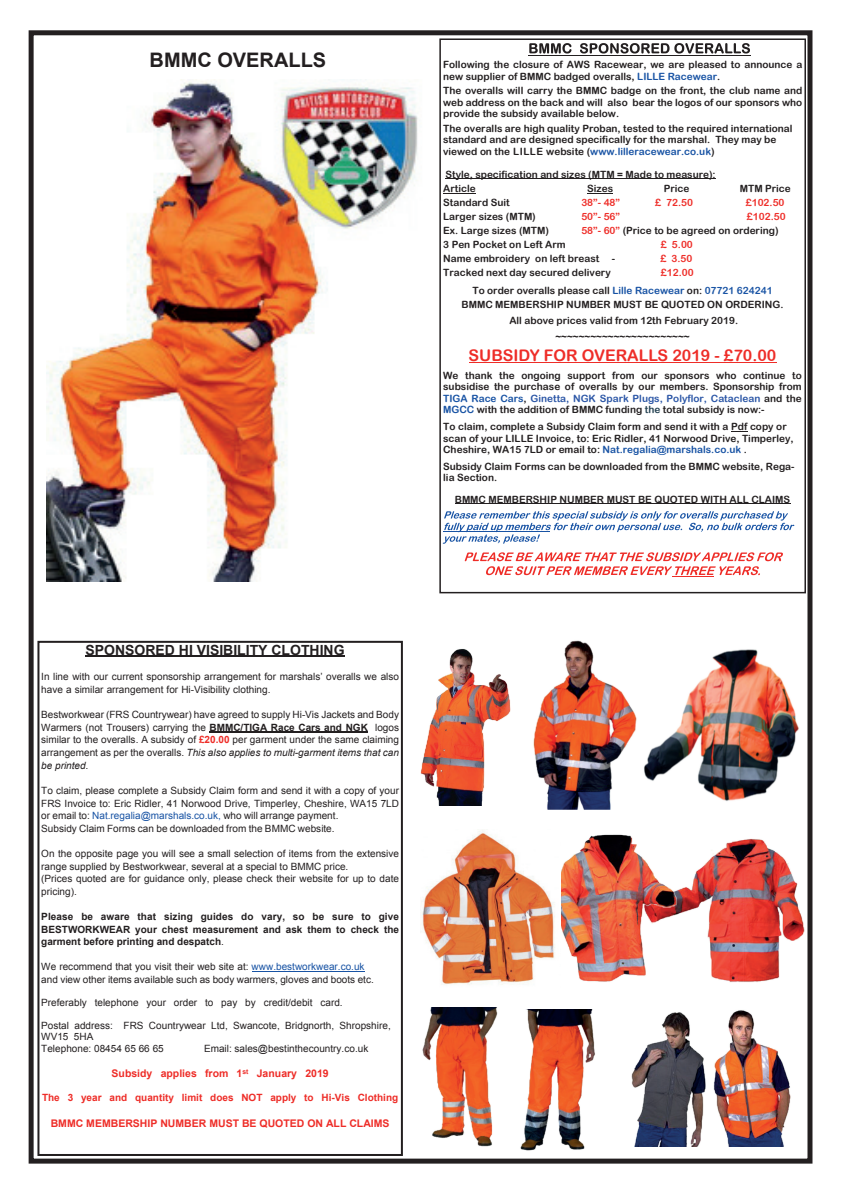
<style>
.page{position:relative;width:842px;height:1191px;background:#fff}
.page>*{position:absolute;margin:0;border:0;box-sizing:border-box;transform-origin:0 0}
.t1{font:700 20px "Arial";color:#231f20}
.t2{font:16px "Arial Rounded MT Bold";color:#ee2d28}
.t3{font:700 14px "Arial";color:#231f20}
.t4{font:700 10.5px "Arial";color:#ee2d28}
.t5{font:10px/11.6px "Arial Rounded MT Bold";color:#231f20}
.t6{font:10px/12.6px "Arial";color:#231f20}
.t7{font:700 10px/12.6px "Arial";color:#231f20;text-align:justify}
.t8{font:700 10px "Arial";color:#ee2d28}
.t9{font:10px "Arial Rounded MT Bold";color:#ee2d28}
.s1{color:#1853a4}
.s2{color:#ee2d28}
.s3{color:#2b56a6}
.s4{color:#254252}
.s5{font-weight:700}
.s6{font-weight:700;color:#ee2d28}
.s7{font-style:italic}
.s8{font-weight:400}
</style>
<div class="page">
<div style="left:29px;top:30px;width:783px;height:1133px;border:5px solid #231f20"></div>
<div style="left:439px;top:38px;width:367px;height:555px;border:2px solid #231f20"></div>
<svg style="left:529px;top:43px;width:42px;height:11px"></svg>
<svg style="left:580px;top:43px;width:170px;height:11px"></svg>
<hr style="left:528px;top:55px;width:222px;height:1px;background:#231f20">
<hr style="left:445px;top:179px;width:271px;height:1px;background:#231f20">
<hr style="left:443px;top:193px;width:33px;height:1px;background:#231f20">
<svg style="left:587px;top:193px;width:26px;height:1px"></svg>
<hr style="left:469px;top:362px;width:307px;height:1px;background:#ee2d28">
<svg style="left:731px;top:431px;width:16px;height:1px"></svg>
<hr style="left:455px;top:503px;width:335px;height:1px;background:#231f20">
<svg style="left:443px;top:511px;width:351px;height:33px"></svg>
<hr style="left:672px;top:576px;width:42px;height:1px;background:#ee2d28">
<svg style="left:465px;top:552px;width:318px;height:23px"></svg>
<div style="left:37px;top:641px;width:366px;height:515px;border:2px solid #231f20"></div>
<hr style="left:86px;top:655px;width:259px;height:2px;background:#231f20">
<hr style="left:210px;top:731px;width:158px;height:1px;background:#231f20">
<hr style="left:252px;top:971px;width:113px;height:1px;background:#1853a4">
<img style="left:420px;top:649px;width:91px;height:156px">
<img style="left:533px;top:640px;width:266px;height:169px">
<img style="left:685px;top:838px;width:120px;height:144px">
<img style="left:631px;top:1010px;width:160px;height:137px">
<img style="left:561px;top:834px;width:124px;height:148px">
<img style="left:422px;top:1007px;width:76px;height:140px">
<img style="left:520px;top:1009px;width:75px;height:142px">
<img style="left:421px;top:830px;width:134px;height:155px">
<img style="left:47px;top:79px;width:371px;height:502px">
<h1 class="t1" style="left:150px;top:53px;width:178px">BMMC OVERALLS</h1>
<p class="t5" style="left:443px;top:60px;width:361px">Following the closure of AWS Racewear, we are pleased to announce a new supplier of BMMC badged overalls, <span class="s1">LILLE Racewear</span>.</p>
<p class="t5" style="left:443px;top:86px;width:361px;text-align:justify">The overalls will carry the BMMC badge on the front, the club name and web address on the back and will also bear the logos of our sponsors who provide the subsidy available below.</p>
<p class="t5" style="left:443px;top:123px;width:351px">The overalls are high quality Proban, tested to the required international standard and are designed specifically for the marshal. They may be viewed on the LILLE website (<span class="s1">www.lilleracewear.co.uk</span>)</p>
<p class="t5" style="left:443px;top:168px;width:274px;line-height:14px">Style, specification and sizes (MTM = Made to measure):<br>Article</p>
<p class="t5" style="left:587px;top:184px;width:27px">Sizes</p>
<p class="t5" style="left:664px;top:184px;width:27px">Price</p>
<p class="t5" style="left:740px;top:184px;width:53px">MTM Price</p>
<p class="t5" style="left:443px;top:198px;width:68px">Standard Suit</p>
<p class="t9" style="left:581px;top:199px;width:40px">38”- 48”</p>
<p class="t9" style="left:655px;top:199px;width:39px">£ 72.50</p>
<p class="t9" style="left:746px;top:199px;width:40px">£102.50</p>
<p class="t5" style="left:443px;top:212px;width:94px">Larger sizes (MTM)</p>
<p class="t9" style="left:581px;top:213px;width:40px">50”- 56”</p>
<p class="t9" style="left:747px;top:213px;width:40px">£102.50</p>
<p class="t5" style="left:443px;top:226px;width:107px">Ex. Large sizes (MTM)</p>
<p class="t5" style="left:581px;top:226px;width:199px"><span class="s2">58”- 60”</span> (Price to be agreed on ordering)</p>
<p class="t5" style="left:443px;top:240px;width:124px">3 Pen Pocket on Left Arm</p>
<p class="t9" style="left:661px;top:241px;width:33px">£ 5.00</p>
<p class="t5" style="left:443px;top:254px;width:158px">Name embroidery on left breast</p>
<p class="t5" style="left:612px;top:254px;width:5px">-</p>
<p class="t9" style="left:660px;top:255px;width:33px">£ 3.50</p>
<p class="t5" style="left:443px;top:268px;width:169px">Tracked next day secured delivery</p>
<p class="t5" style="left:472px;top:264px;width:302px;line-height:18px;text-indent:188px"><span class="s2">£12.00<br></span>To order overalls please call <span class="s1">Lille Racewear</span> on: <span class="s1">07721 624241</span></p>
<p class="t5" style="left:461px;top:297px;width:323px;line-height:15.8px;text-align:center">BMMC MEMBERSHIP NUMBER MUST BE QUOTED ON ORDERING.<br>All above prices valid from 12th February 2019. ~~~~~~~~~~~~~~~~~~~~~~~</p>
<h2 class="t2" style="left:469px;top:349px;width:309px">SUBSIDY FOR OVERALLS 2019 - £70.00</h2>
<p class="t5" style="left:443px;top:370px;width:360px;text-align:justify">We thank the ongoing support from our sponsors who continue to subsidise the purchase of overalls by our members. Sponsorship from <span class="s1">TIGA Race Cars</span>, <span class="s3">Ginetta, NGK Spark Plugs, Polyflor, Cataclean</span> and the <span class="s1">MGCC</span> with the addition of BMMC funding <span class="s4">the</span> total subsidy is now:-</p>
<p class="t5" style="left:443px;top:421px;width:352px">To claim, complete a Subsidy Claim form and send it with a Pdf copy or scan of your LILLE Invoice, to: Eric Ridler, 41 Norwood Drive, Timperley,<br>Cheshire, WA15 7LD or email to: <span class="s1">Nat.regalia@marshals.co.uk</span> .</p>
<p class="t5" style="left:443px;top:461px;width:353px">Subsidy Claim Forms can be downloaded from the BMMC website, Rega&shy;lia Section.</p>
<p class="t5" style="left:455px;top:494px;width:337px">BMMC MEMBERSHIP NUMBER MUST BE QUOTED WITH ALL CLAIMS</p>
<h3 class="t3" style="left:86px;top:644px;width:261px">SPONSORED HI VISIBILITY CLOTHING</h3>
<p class="t6" style="left:41px;top:671px;width:359px">In line with our current sponsorship arrangement for marshals’ overalls we also have a similar arrangement for Hi-Visibility clothing.</p>
<p class="t6" style="left:41px;top:709px;width:359px;text-align:justify">Bestworkwear (FRS Countrywear) have agreed to supply Hi-Vis Jackets and Body Warmers (not Trousers) carrying the <span class="s5">BMMC/TIGA Race Cars and NGK</span> logos similar to the overalls. A subsidy of <span class="s6">£20.00</span> per garment under the same claiming arrangement as per the overalls. <span class="s7">This also applies to multi-garment items that can be printed.</span></p>
<p class="t6" style="left:41px;top:785px;width:359px">To claim, please complete a Subsidy Claim form and send it with a copy of your FRS Invoice to: Eric Ridler, 41 Norwood Drive, Timperley, Cheshire, WA15 7LD or email to: <span class="s1">Nat.regalia@marshals.co.uk,</span> who will arrange payment.<br>Subsidy Claim Forms can be downloaded from the BMMC website.</p>
<p class="t6" style="left:41px;top:848px;width:359px">On the opposite page you will see a small selection of items from the extensive range supplied by Bestworkwear, several at a special to BMMC price.<br>(Prices quoted are for guidance only, please check their website for up to date pricing).</p>
<p class="t7" style="left:41px;top:911px;width:359px">Please be aware that sizing guides do vary, so be sure to give BESTWORKWEAR your chest measurement and ask them to check the garment before printing and despatch<span class="s8">.</span></p>
<p class="t6" style="left:41px;top:961px;width:334px">We recommend that you visit their web site at: <span class="s1">www.bestworkwear.co.uk </span>and view other items available such as body warmers, gloves and boots etc.</p>
<p class="t6" style="left:41px;top:997px;width:303px">Preferably telephone your order to pay by credit/debit card.</p>
<p class="t6" style="left:41px;top:1020px;width:351px;line-height:11.5px">Postal address: FRS Countrywear Ltd, Swancote, Bridgnorth, Shropshire,<br>WV15 5HA<br>Telephone: 08454 65 66 65</p>
<p class="t6" style="left:204px;top:1043px;width:166px">Email: sales@bestinthecountry.co.uk</p>
<p class="t4" style="left:112px;top:1069px;width:219px">Subsidy applies from 1<sup>st</sup> January 2019</p>
<p class="t8" style="left:42px;top:1093px;width:358px">The 3 year and quantity limit does NOT apply to Hi-Vis Clothing</p>
<p class="t4" style="left:51px;top:1119px;width:340px">BMMC MEMBERSHIP NUMBER MUST BE QUOTED ON ALL CLAIMS</p>
</div>
